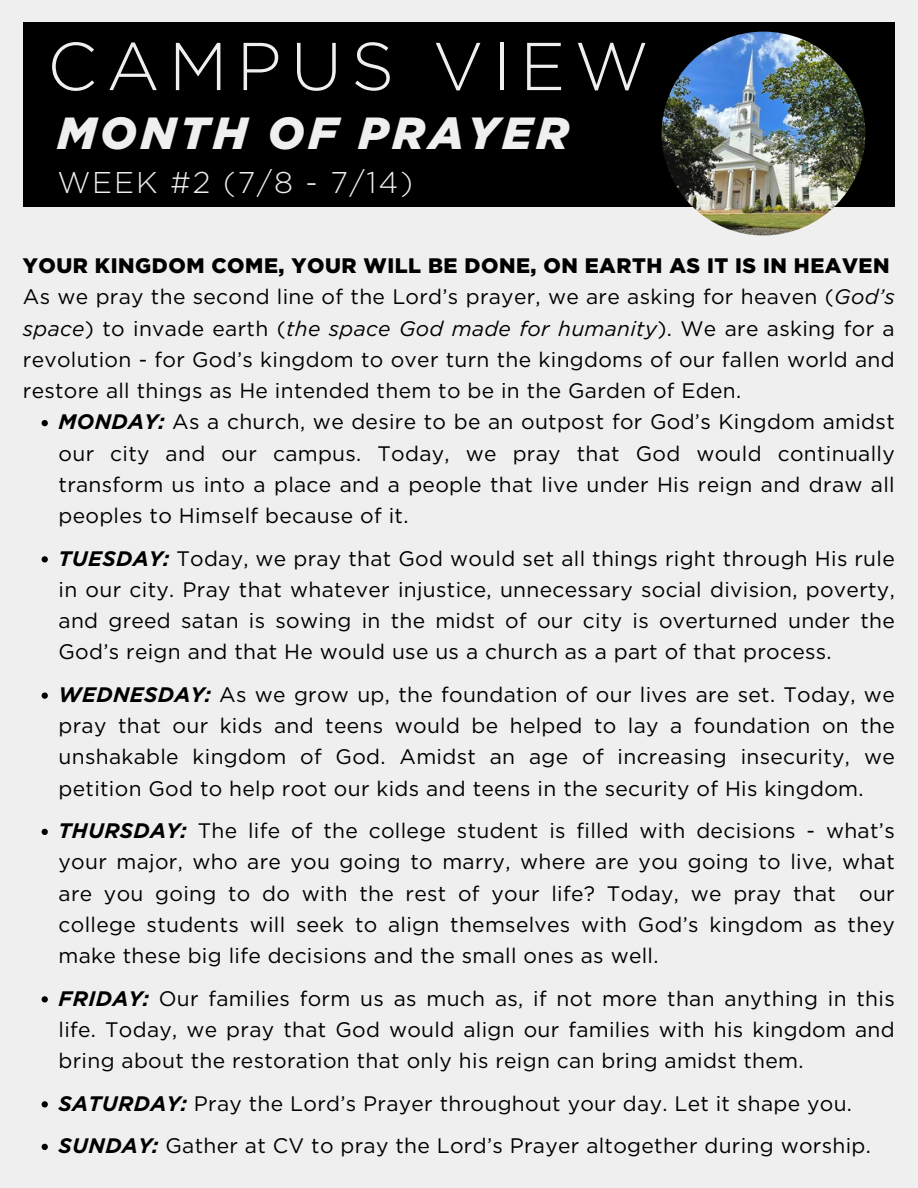
<style>
.page{position:relative;width:918px;height:1188px;background:#efefef}
.page>*{position:absolute;margin:0;border:0;box-sizing:border-box;transform-origin:0 0}
.t1{font:300 67.5px "Gotham";letter-spacing:.135em;color:#efefef}
.t2{font:italic 900 45px "Gotham";letter-spacing:.09em;color:#efefef}
.t3{font:300 30px "Gotham";letter-spacing:.06em;color:#efefef}
.t4{font:21px/31.2px "Gotham";letter-spacing:.015em;color:#000;text-align:justify}
.t5{font:900 21px "Gotham";letter-spacing:.025em;color:#000}
.s1{font-style:italic}
.s2{font-weight:700;font-style:italic}
</style>
<div class="page">
<div style="left:23px;top:22px;width:872px;height:184px;background:#000"></div>
<img style="left:662px;top:32px;width:203px;height:203px;border-radius:50%">
<svg style="left:42px;top:420px;width:6px;height:6px"></svg>
<svg style="left:42px;top:556px;width:6px;height:7px"></svg>
<svg style="left:42px;top:693px;width:6px;height:6px"></svg>
<svg style="left:42px;top:829px;width:6px;height:6px"></svg>
<svg style="left:42px;top:996px;width:6px;height:7px"></svg>
<svg style="left:42px;top:1101px;width:6px;height:7px"></svg>
<svg style="left:42px;top:1144px;width:6px;height:6px"></svg>
<h3 class="t1" style="left:47px;top:25px;width:603px">CAMPUS VIEW</h3>
<h2 class="t2" style="left:57px;top:106px;width:513px">MONTH OF PRAYER</h2>
<p class="t3" style="left:57px;top:165px;width:357px">WEEK #2 (7/8 - 7/14)</p>
<p class="t5" style="left:23px;top:253px;width:868px">YOUR KINGDOM COME, YOUR WILL BE DONE, ON EARTH AS IT IS IN HEAVEN</p>
<h4 class="t4" style="left:23px;top:281px;width:873px">As we pray the second line of the Lord’s prayer, we are asking for heaven (<span class="s1">God’s space</span>) to invade earth (<span class="s1">the space God made for humanity</span>). We are asking for a revolution - for God’s kingdom to over turn the kingdoms of our fallen world and restore all things as He intended them to be in the Garden of Eden.</h4>
<p class="t4" style="left:59px;top:406px;width:838px"><span class="s2">MONDAY:</span> As a church, we desire to be an outpost for God’s Kingdom amidst our city and our campus. Today, we pray that God would continually transform us into a place and a people that live under His reign and draw all peoples to Himself because of it.</p>
<p class="t4" style="left:59px;top:542px;width:838px"><span class="s2">TUESDAY:</span> Today, we pray that God would set all things right through His rule in our city. Pray that whatever injustice, unnecessary social division, poverty, and greed satan is sowing in the midst of our city is overturned under the God’s reign and that He would use us a church as a part of that process.</p>
<p class="t4" style="left:59px;top:679px;width:838px"><span class="s2">WEDNESDAY:</span> As we grow up, the foundation of our lives are set. Today, we pray that our kids and teens would be helped to lay a foundation on the unshakable kingdom of God. Amidst an age of increasing insecurity, we petition God to help root our kids and teens in the security of His kingdom.</p>
<p class="t4" style="left:59px;top:815px;width:838px"><span class="s2">THURSDAY:</span> The life of the college student is filled with decisions - what’s your major, who are you going to marry, where are you going to live, what are you going to do with the rest of your life? Today, we pray that our college students will seek to align themselves with God’s kingdom as they make these big life decisions and the small ones as well.</p>
<p class="t4" style="left:59px;top:982px;width:838px"><span class="s2">FRIDAY:</span> Our families form us as much as, if not more than anything in this life. Today, we pray that God would align our families with his kingdom and bring about the restoration that only his reign can bring amidst them.</p>
<p class="t4" style="left:59px;top:1087px;width:795px"><span class="s2">SATURDAY:</span> Pray the Lord’s Prayer throughout your day. Let it shape you.</p>
<p class="t4" style="left:59px;top:1130px;width:814px"><span class="s2">SUNDAY:</span> Gather at CV to pray the Lord’s Prayer altogether during worship.</p>
</div>
